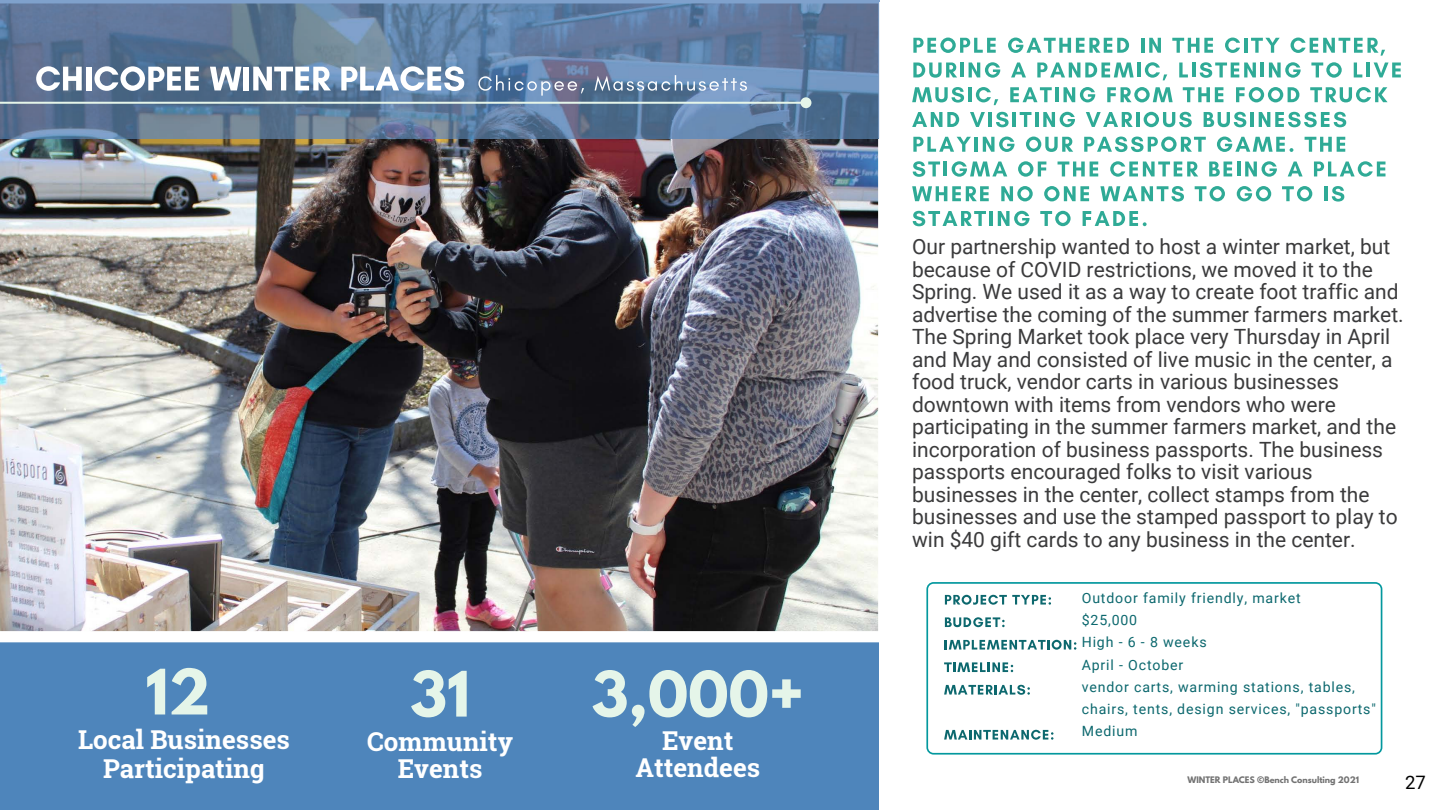
<style>
.page{position:relative;width:1440px;height:810px;background:#fff}
.page>*{position:absolute;margin:0;border:0;box-sizing:border-box;transform-origin:0 0}
.t1{font:700 55.5px "League Spartan";color:#e5f5e9}
.t2{font:700 26px/27px "Roboto Slab";color:#fff;text-align:center}
.t3{font:21px/22.5px "Roboto";color:#3b3b3c}
.t4{font:18.5px "Roboto";color:#000}
.t5{font:14.1px/22.2px "Roboto";letter-spacing:.06em;color:#0c686e}
.t6{font:700 8px "League Spartan";color:#737373}
</style>
<div class="page">
<img style="left:0;top:0;width:880px;height:631px">
<div style="left:0;top:635px;width:879px;height:175px;background:#4e85bb"></div>
<hr style="left:0;top:0;width:879px;height:1px;background:#7fa1cc">
<svg style="left:0;top:1px;width:879px;height:137px;background:#607b9d"></svg>
<svg style="left:926px;top:582px;width:456px;height:173px"></svg>
<svg style="left:913px;top:38px;width:83px;height:15px"></svg>
<svg style="left:1008px;top:38px;width:121px;height:15px"></svg>
<hr style="left:1141px;top:38px;width:3px;height:15px;background:#2faa96">
<svg style="left:1149px;top:38px;width:12px;height:15px"></svg>
<svg style="left:1172px;top:38px;width:41px;height:15px"></svg>
<svg style="left:1225px;top:38px;width:15px;height:15px"></svg>
<hr style="left:1244px;top:38px;width:3px;height:15px;background:#2faa96">
<svg style="left:1251px;top:38px;width:29px;height:15px"></svg>
<svg style="left:1291px;top:38px;width:94px;height:18px"></svg>
<svg style="left:913px;top:63px;width:44px;height:15px"></svg>
<hr style="left:960px;top:63px;width:4px;height:14px;background:#2faa96">
<svg style="left:969px;top:62px;width:31px;height:16px"></svg>
<svg style="left:1011px;top:63px;width:15px;height:14px"></svg>
<svg style="left:1037px;top:63px;width:97px;height:14px"></svg>
<hr style="left:1137px;top:63px;width:4px;height:14px;background:#2faa96">
<svg style="left:1145px;top:62px;width:22px;height:18px"></svg>
<svg style="left:1179px;top:63px;width:9px;height:14px"></svg>
<hr style="left:1192px;top:63px;width:4px;height:14px;background:#2faa96">
<svg style="left:1200px;top:62px;width:56px;height:16px"></svg>
<hr style="left:1261px;top:63px;width:3px;height:14px;background:#2faa96">
<svg style="left:1269px;top:62px;width:32px;height:16px"></svg>
<svg style="left:1311px;top:62px;width:31px;height:16px"></svg>
<svg style="left:1354px;top:63px;width:8px;height:14px"></svg>
<hr style="left:1367px;top:63px;width:3px;height:14px;background:#2faa96">
<svg style="left:1374px;top:63px;width:27px;height:14px"></svg>
<svg style="left:912px;top:87px;width:52px;height:16px"></svg>
<hr style="left:968px;top:87px;width:4px;height:15px;background:#2faa96">
<svg style="left:976px;top:87px;width:22px;height:18px"></svg>
<svg style="left:1010px;top:87px;width:42px;height:15px"></svg>
<hr style="left:1055px;top:87px;width:4px;height:15px;background:#2faa96">
<svg style="left:1064px;top:87px;width:31px;height:15px"></svg>
<svg style="left:1107px;top:87px;width:66px;height:15px"></svg>
<svg style="left:1183px;top:87px;width:40px;height:15px"></svg>
<svg style="left:1236px;top:87px;width:63px;height:15px"></svg>
<svg style="left:1310px;top:87px;width:78px;height:15px"></svg>
<svg style="left:912px;top:112px;width:47px;height:15px"></svg>
<svg style="left:970px;top:112px;width:15px;height:15px"></svg>
<hr style="left:989px;top:112px;width:3px;height:15px;background:#2faa96">
<svg style="left:996px;top:112px;width:13px;height:15px"></svg>
<hr style="left:1013px;top:112px;width:3px;height:15px;background:#2faa96">
<svg style="left:1020px;top:112px;width:12px;height:15px"></svg>
<hr style="left:1035px;top:112px;width:3px;height:15px;background:#2faa96">
<svg style="left:1043px;top:112px;width:32px;height:15px"></svg>
<svg style="left:1086px;top:112px;width:47px;height:15px"></svg>
<hr style="left:1136px;top:112px;width:3px;height:15px;background:#2faa96">
<svg style="left:1144px;top:112px;width:48px;height:15px"></svg>
<svg style="left:1204px;top:112px;width:42px;height:15px"></svg>
<hr style="left:1251px;top:112px;width:3px;height:15px;background:#2faa96">
<svg style="left:1259px;top:112px;width:87px;height:15px"></svg>
<svg style="left:913px;top:137px;width:58px;height:15px"></svg>
<hr style="left:975px;top:137px;width:3px;height:15px;background:#2faa96">
<svg style="left:983px;top:137px;width:32px;height:15px"></svg>
<svg style="left:1026px;top:137px;width:47px;height:15px"></svg>
<svg style="left:1084px;top:137px;width:122px;height:15px"></svg>
<svg style="left:1217px;top:137px;width:76px;height:15px"></svg>
<svg style="left:1305px;top:137px;width:40px;height:15px"></svg>
<svg style="left:913px;top:161px;width:27px;height:16px"></svg>
<hr style="left:944px;top:162px;width:3px;height:14px;background:#2faa96">
<svg style="left:952px;top:161px;width:55px;height:16px"></svg>
<svg style="left:1018px;top:161px;width:28px;height:16px"></svg>
<svg style="left:1058px;top:162px;width:40px;height:14px"></svg>
<svg style="left:1110px;top:161px;width:88px;height:16px"></svg>
<svg style="left:1209px;top:162px;width:23px;height:14px"></svg>
<hr style="left:1237px;top:162px;width:3px;height:14px;background:#2faa96">
<svg style="left:1245px;top:161px;width:32px;height:16px"></svg>
<svg style="left:1288px;top:162px;width:15px;height:14px"></svg>
<svg style="left:1314px;top:161px;width:72px;height:16px"></svg>
<svg style="left:912px;top:186px;width:77px;height:15px"></svg>
<svg style="left:1001px;top:186px;width:32px;height:15px"></svg>
<svg style="left:1044px;top:186px;width:45px;height:15px"></svg>
<svg style="left:1100px;top:186px;width:84px;height:16px"></svg>
<svg style="left:1195px;top:186px;width:30px;height:15px"></svg>
<svg style="left:1237px;top:186px;width:34px;height:15px"></svg>
<svg style="left:1282px;top:186px;width:30px;height:15px"></svg>
<hr style="left:1324px;top:186px;width:4px;height:15px;background:#2faa96">
<svg style="left:1332px;top:186px;width:12px;height:16px"></svg>
<svg style="left:913px;top:211px;width:73px;height:15px"></svg>
<hr style="left:990px;top:211px;width:3px;height:15px;background:#2faa96">
<svg style="left:998px;top:211px;width:32px;height:15px"></svg>
<svg style="left:1040px;top:211px;width:31px;height:15px"></svg>
<svg style="left:1083px;top:211px;width:64px;height:15px"></svg>
<svg style="left:945px;top:595px;width:106px;height:10px"></svg>
<svg style="left:945px;top:617px;width:60px;height:10px"></svg>
<svg style="left:945px;top:640px;width:131px;height:10px"></svg>
<svg style="left:944px;top:662px;width:69px;height:10px"></svg>
<svg style="left:944px;top:685px;width:86px;height:10px"></svg>
<svg style="left:944px;top:730px;width:109px;height:10px"></svg>
<svg style="left:0;top:66px;width:811px;height:42px;background:#7f97b2"></svg>
<div style="left:0;top:631px;width:891px;height:11px;background:#fff"></div>
<h1 class="t1" style="left:146px;top:665px;width:66px">12</h1>
<h1 class="t1" style="left:592px;top:667px;width:214px">3,000+</h1>
<p class="t2" style="left:367px;top:728px;width:147px">Community<br>Events</p>
<h1 class="t1" style="left:410px;top:667px;width:61px">31</h1>
<p class="t2" style="left:78px;top:726px;width:213px;line-height:28.5px">Local Businesses<br>Participating</p>
<p class="t2" style="left:635px;top:727px;width:126px">Event<br>Attendees</p>
<p class="t3" style="left:912px;top:235px;width:493px">Our partnership wanted to host a winter market, but because of COVID restrictions, we moved it to the Spring. We used it as a way to create foot traffic and advertise the coming of the summer farmers market.<br>The Spring Market took place very Thursday in April and May and consisted of live music in the center, a food truck, vendor carts in various businesses downtown with items from vendors who were participating in the summer farmers market, and the incorporation of business passports. The business passports encouraged folks to visit various businesses in the center, collect stamps from the businesses and use the stamped passport to play to win $40 gift cards to any business in the center.</p>
<p class="t5" style="left:1082px;top:586px;width:296px">Outdoor family friendly, market<br>$25,000<br>High - 6 - 8 weeks<br>April - October<br>vendor carts, warming stations, tables, chairs, tents, design services, "passports"<br>Medium</p>
<p class="t6" style="left:1187px;top:776px;width:173px">WINTER PLACES ©Bench Consulting 2021</p>
<p class="t4" style="left:1405px;top:769px;width:22px">27</p>
</div>
